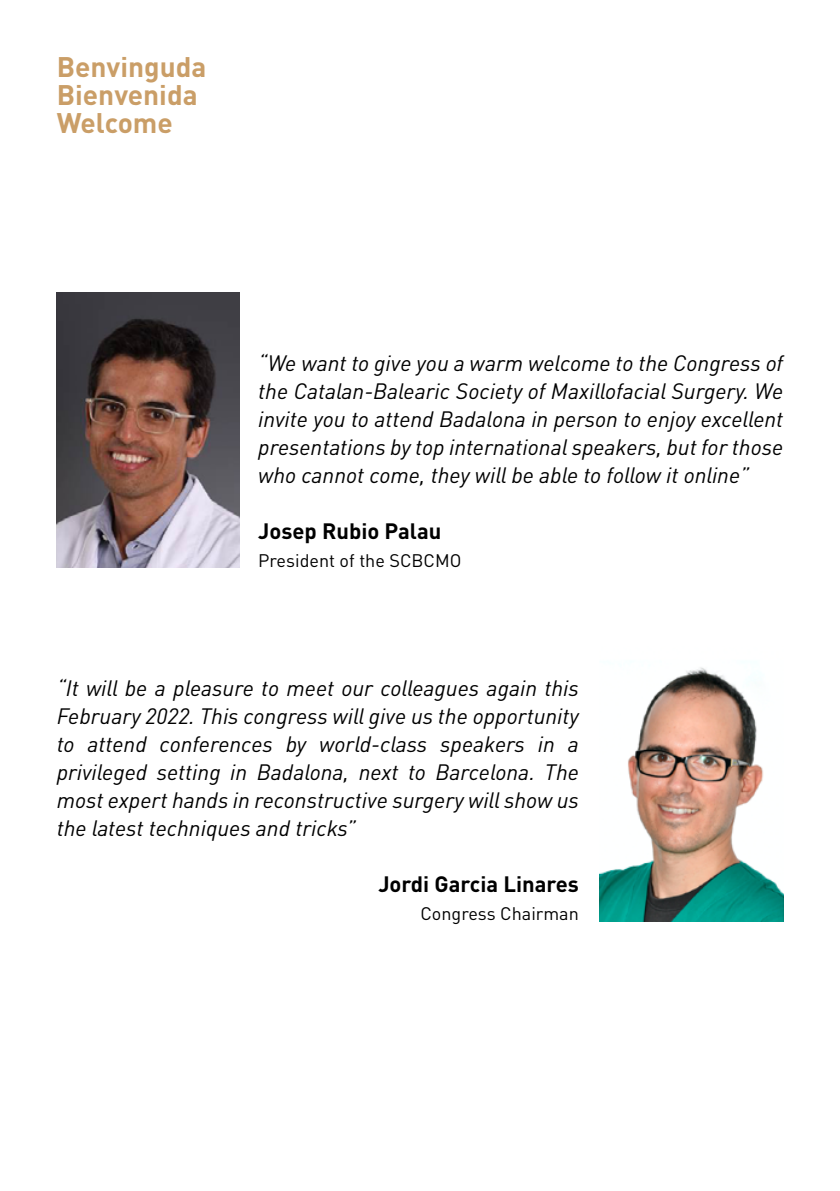
<style>
.page{position:relative;width:840px;height:1191px;background:#fff}
.page>*{position:absolute;margin:0;border:0;box-sizing:border-box;transform-origin:0 0}
.t1{font:700 28px/28px "DIN Pro";color:#ca9e67}
.t2{font:italic 22px/28px "DIN Pro";color:#000;text-align:justify}
.t3{font:700 22px "DIN Pro";color:#000}
.t4{font:18px "DIN Pro";color:#000}
</style>
<div class="page">
<img style="left:599px;top:667px;width:183px;height:254px">
<img style="left:57px;top:292px;width:182px;height:275px">
<p class="t1" style="left:57px;top:49px;width:151px">Benvinguda<br>Bienvenida<br>Welcome</p>
<p class="t2" style="left:258px;top:347px;width:526px">“We want to give you a warm welcome to the Congress of the Catalan-Balearic Society of Maxillofacial Surgery. We invite you to attend Badalona in person to enjoy excellent presentations by top international speakers, but for those who cannot come, they will be able to follow it online”</p>
<p class="t3" style="left:258px;top:513px;width:184px">Josep Rubio Palau</p>
<p class="t4" style="left:258px;top:546px;width:205px">President of the SCBCMO</p>
<p class="t2" style="left:57px;top:672px;width:523px">“It will be a pleasure to meet our colleagues again this February 2022. This congress will give us the opportunity to attend conferences by world-class speakers in a privileged setting in Badalona, next to Barcelona. The most expert hands in reconstructive surgery will show us the latest techniques and tricks”</p>
<p class="t3" style="left:378px;top:866px;width:202px">Jordi Garcia Linares</p>
<p class="t4" style="left:420px;top:899px;width:160px">Congress Chairman</p>
</div>
